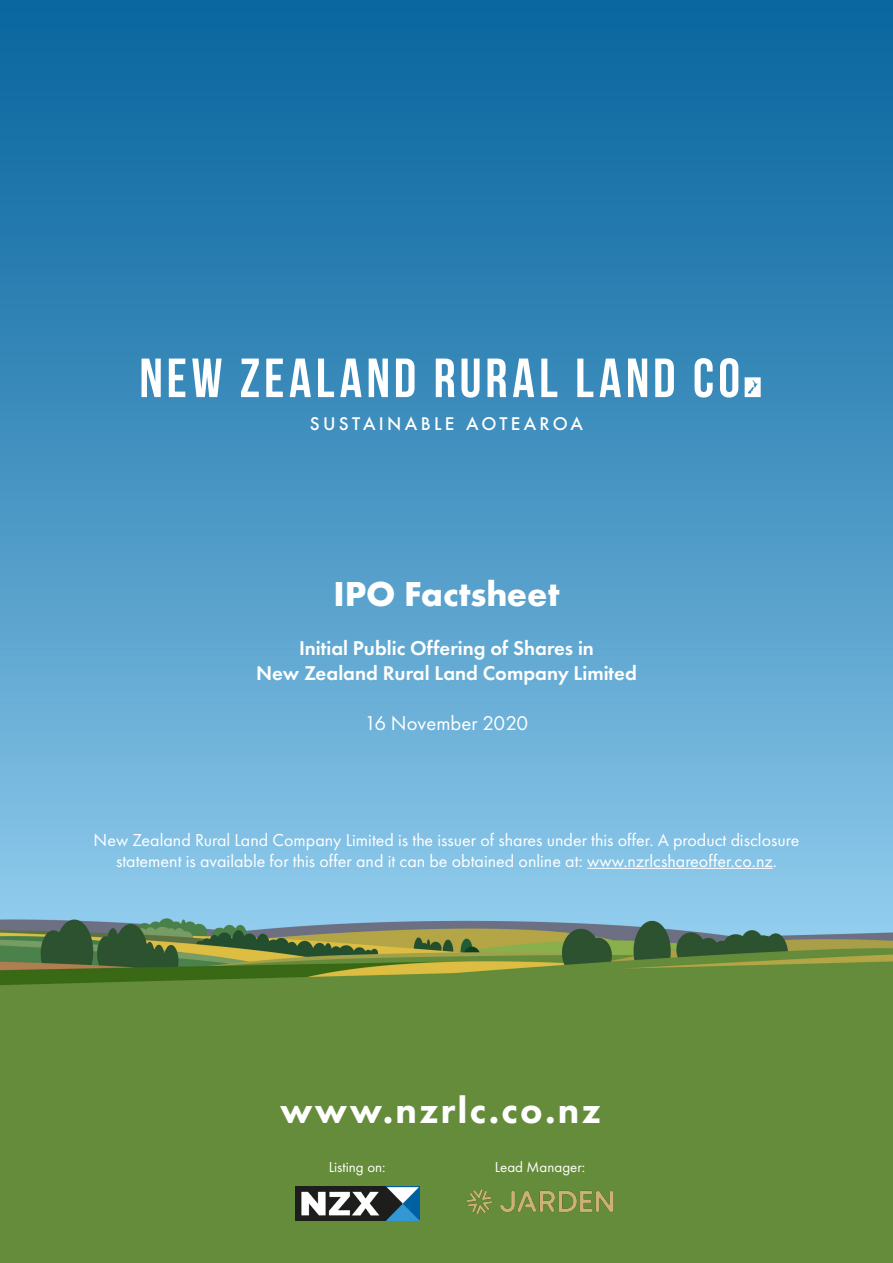
<style>
.page{position:relative;width:893px;height:1263px;background:#fff}
.page>*{position:absolute;margin:0;border:0;box-sizing:border-box;transform-origin:0 0}
.t1{font:55.05px "Bebas Neue";letter-spacing:.08em;color:#fff}
.Body_Copy{font:800 38.1px "Futura PT";letter-spacing:.06em;color:#fff}
.t2{font:700 36px "Futura PT";color:#fff}
.t3{font:600 20.7px/24.9px "Futura PT";color:#fff;text-align:center}
.t4{font:20.7px "Futura PT";color:#fff}
.Body{font:18px/21px "Futura PT";color:#fff;text-align:center}
.QUOTE{font:500 16.95px "Futura";letter-spacing:.195em;color:#fff}
.t5{font:15px "Futura PT";color:#fff}
</style>
<div class="page">
<div style="left:0;top:1012px;width:893px;height:251px;background:#658c3a"></div>
<img style="left:0;top:0;width:893px;height:1012px">
<svg style="left:745px;top:377px;width:16px;height:20px"></svg>
<img style="left:467px;top:1189px;width:146px;height:24px">
<img style="left:295px;top:1186px;width:124px;height:34px">
<hr style="left:587px;top:868px;width:186px;height:1px;background:#fff">
<p class="t1" style="left:139px;top:348px;width:602px">NEW ZEALAND RURAL LAND CO</p>
<p class="QUOTE" style="left:310px;top:412px;width:275px">SUSTAINABLE AOTEAROA</p>
<p class="t2" style="left:333px;top:570px;width:228px">IPO Factsheet</p>
<p class="t3" style="left:256px;top:635px;width:382px">Initial Public Offering of Shares in<br>New Zealand Rural Land Company Limited</p>
<p class="t4" style="left:365px;top:710px;width:165px">16 November 2020</p>
<p class="Body" style="left:94px;top:829px;width:707px">New Zealand Rural Land Company Limited is the issuer of shares under this offer. A product disclosure statement is available for this offer and it can be obtained online at: www.nzrlcshareoffer.co.nz.</p>
<p class="Body_Copy" style="left:280px;top:1086px;width:322px">www.nzrlc.co.nz</p>
<p class="t5" style="left:329px;top:1158px;width:58px">Listing on:</p>
<p class="t5" style="left:495px;top:1158px;width:92px">Lead Manager:</p>
</div>
